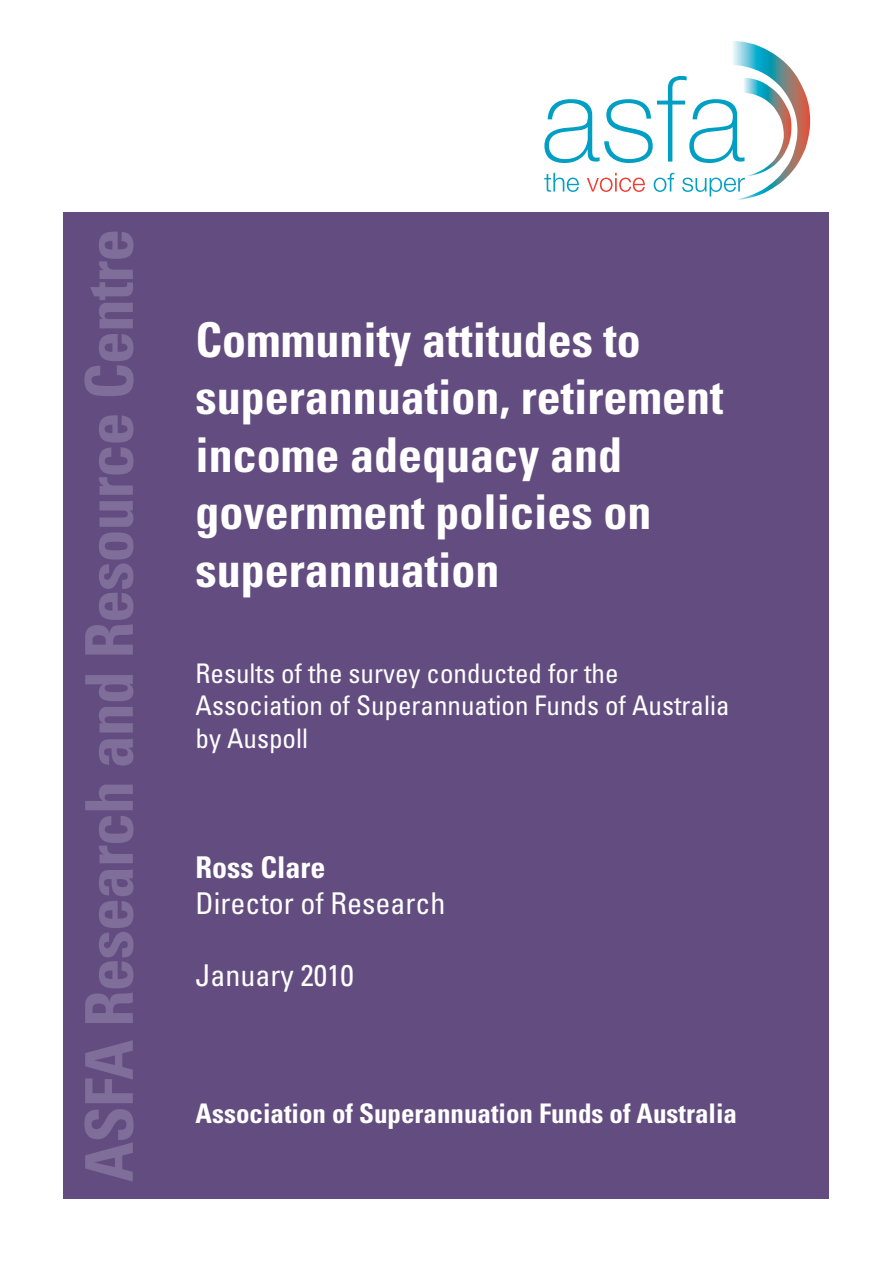
<style>
.page{position:relative;width:893px;height:1263px;background:#fff}
.page>*{position:absolute;margin:0;border:0;box-sizing:border-box;transform-origin:0 0}
.t1{font:700 condensed 66px "Univers LT Std";letter-spacing:-.015em;color:#7f6e99}
.Body{font:700 condensed 48px/57.6px "Univers LT Std";color:#fff}
.t2{font:condensed 30px "Univers LT Std";color:#fff}
.t3{font:700 condensed 30px "Univers LT Std";color:#fff}
.t4{font:condensed 27px/32.4px "Univers LT Std";color:#fff}
.t5{font:700 condensed 27px "Univers LT Std";color:#fff}
</style>
<div class="page">
<div style="left:64px;top:213px;width:765px;height:986px;background:#634d80"></div>
<svg style="left:544px;top:41px;width:266px;height:159px"></svg>
<p class="t1" style="left:69px;top:1182px;width:955px;rotate:-90deg">ASFA Research and Resource Centre</p>
<p class="Body" style="left:196px;top:311px;width:529px">Community attitudes to superannuation, retirement income adequacy and government policies on superannuation</p>
<p class="t4" style="left:196px;top:657px;width:424px">Results of the survey conducted for the</p>
<p class="t4" style="left:196px;top:689px;width:535px">Association of Superannuation Funds of Australia by Auspoll</p>
<p class="t3" style="left:196px;top:849px;width:131px">Ross Clare</p>
<p class="t2" style="left:196px;top:885px;width:251px">Director of Research</p>
<p class="t2" style="left:196px;top:957px;width:160px">January 2010</p>
<p class="t5" style="left:196px;top:1096px;width:543px">Association of Superannuation Funds of Australia</p>
</div>
